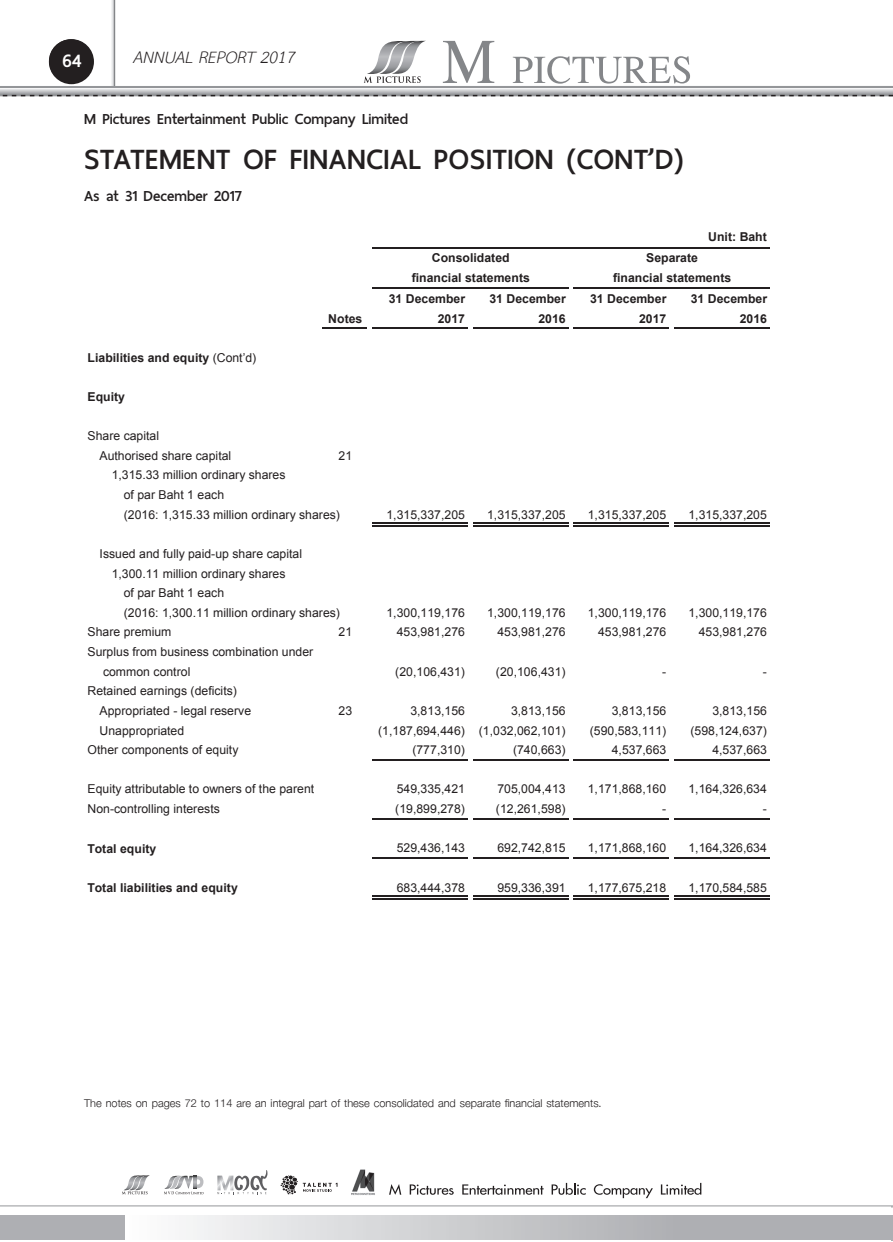
<style>
.page{position:relative;width:893px;height:1242px;background:#fff}
.page>*{position:absolute;margin:0;border:0;box-sizing:border-box;transform-origin:0 0}
.t1{font:700 37.5px "Thai Sans Neue";letter-spacing:.015em;color:#231f20}
.t2{font:italic 24px "TH Sarabun New";color:#231f20}
.t3{font:700 24px "Thai Sans Neue";color:#fff}
.t4{font:700 19.5px "Thai Sans Neue";color:#231f20}
.t5{font:16.5px "TF Srivichai";color:#231f20}
.t6{font:12.3px/19.6px "Arial";color:#231f20}
.t7{font:700 12.3px "Arial";letter-spacing:.005em;color:#231f20}
.s1{font-family:"PS Lx Kittithada";font-size:28.5px}
.s2{font-weight:400}
</style>
<div class="page">
<div style="left:49px;top:39px;width:44px;height:44px;background:#999797;border-radius:50%"></div>
<svg style="left:111px;top:0;width:3px;height:86px"></svg>
<hr style="left:114px;top:0;width:1px;height:86px;background:#848689">
<svg style="left:0;top:86px;width:893px;height:9px;background:#b7b8ba"></svg>
<svg style="left:443px;top:41px;width:51px;height:42px"></svg>
<svg style="left:513px;top:56px;width:177px;height:28px"></svg>
<svg style="left:364px;top:41px;width:61px;height:42px"></svg>
<svg style="left:0;top:95px;width:893px;height:1px"></svg>
<div style="left:49px;top:39px;width:45px;height:45px;background:#231f20;border-radius:50%"></div>
<svg style="left:389px;top:1184px;width:12px;height:10px"></svg>
<svg style="left:410px;top:1184px;width:44px;height:10px"></svg>
<svg style="left:462px;top:1184px;width:82px;height:10px"></svg>
<svg style="left:552px;top:1183px;width:34px;height:11px"></svg>
<svg style="left:594px;top:1184px;width:59px;height:14px"></svg>
<svg style="left:661px;top:1183px;width:40px;height:11px"></svg>
<img style="left:351px;top:1169px;width:24px;height:26px">
<svg style="left:217px;top:1170px;width:51px;height:24px"></svg>
<svg style="left:164px;top:1175px;width:40px;height:19px"></svg>
<svg style="left:122px;top:1175px;width:28px;height:19px"></svg>
<svg style="left:280px;top:1175px;width:57px;height:19px"></svg>
<hr style="left:0;top:1205px;width:893px;height:1px;background:#949699">
<svg style="left:0;top:1215px;width:893px;height:24px;background:#c6c6c9"></svg>
<hr style="left:372px;top:288px;width:196px;height:1px;background:#231f20">
<hr style="left:322px;top:327px;width:45px;height:2px;background:#231f20">
<hr style="left:372px;top:327px;width:96px;height:2px;background:#231f20">
<hr style="left:473px;top:327px;width:95px;height:2px;background:#231f20">
<hr style="left:573px;top:327px;width:96px;height:2px;background:#231f20">
<hr style="left:372px;top:522px;width:96px;height:1px;background:#231f20">
<hr style="left:372px;top:525px;width:96px;height:1px;background:#231f20">
<hr style="left:473px;top:522px;width:95px;height:1px;background:#231f20">
<hr style="left:473px;top:525px;width:95px;height:1px;background:#231f20">
<hr style="left:573px;top:522px;width:96px;height:1px;background:#231f20">
<hr style="left:573px;top:525px;width:96px;height:1px;background:#231f20">
<hr style="left:372px;top:759px;width:96px;height:1px;background:#231f20">
<hr style="left:473px;top:759px;width:95px;height:1px;background:#231f20">
<hr style="left:573px;top:759px;width:96px;height:1px;background:#231f20">
<hr style="left:372px;top:818px;width:96px;height:1px;background:#231f20">
<hr style="left:473px;top:818px;width:95px;height:1px;background:#231f20">
<hr style="left:573px;top:818px;width:96px;height:1px;background:#231f20">
<hr style="left:372px;top:857px;width:96px;height:1px;background:#231f20">
<hr style="left:473px;top:857px;width:95px;height:1px;background:#231f20">
<hr style="left:573px;top:857px;width:96px;height:1px;background:#231f20">
<hr style="left:372px;top:895px;width:96px;height:1px;background:#231f20">
<hr style="left:372px;top:898px;width:96px;height:1px;background:#231f20">
<hr style="left:473px;top:895px;width:95px;height:1px;background:#231f20">
<hr style="left:473px;top:898px;width:95px;height:1px;background:#231f20">
<hr style="left:573px;top:895px;width:96px;height:1px;background:#231f20">
<hr style="left:573px;top:898px;width:96px;height:1px;background:#231f20">
<hr style="left:372px;top:247px;width:398px;height:1px;background:#231f20">
<hr style="left:573px;top:288px;width:197px;height:1px;background:#231f20">
<hr style="left:674px;top:327px;width:96px;height:2px;background:#231f20">
<hr style="left:674px;top:522px;width:96px;height:1px;background:#231f20">
<hr style="left:674px;top:525px;width:96px;height:1px;background:#231f20">
<hr style="left:674px;top:759px;width:96px;height:1px;background:#231f20">
<hr style="left:674px;top:818px;width:96px;height:1px;background:#231f20">
<hr style="left:674px;top:857px;width:96px;height:1px;background:#231f20">
<hr style="left:674px;top:895px;width:96px;height:1px;background:#231f20">
<hr style="left:674px;top:898px;width:96px;height:1px;background:#231f20">
<h2 class="t3" style="left:62px;top:42px;width:21px">6 4<span class="s1">9</span></h2>
<h2 class="t2" style="left:134px;top:43px;width:163px">ANNUAL REPORT 2017</h2>
<h3 class="t4" style="left:84px;top:104px;width:325px">M Pictures Entertainment Public Company Limited</h3>
<h1 class="t1" style="left:84px;top:131px;width:601px">Statement of Financial Position (Cont’d)</h1>
<p class="t7" style="left:88px;top:148px;width:232px">Statement of Financial Position <span class="s2">(Cont’d)</span></p>
<h3 class="t4" style="left:84px;top:181px;width:159px">As at 31 December 2017</h3>
<p class="t7" style="left:708px;top:229px;width:60px">Unit: Baht</p>
<p class="t7" style="left:432px;top:249px;width:79px">Consolidated</p>
<p class="t7" style="left:646px;top:249px;width:53px">Separate</p>
<p class="t7" style="left:412px;top:269px;width:120px">financial statements</p>
<p class="t7" style="left:613px;top:269px;width:120px">financial statements</p>
<p class="t7" style="left:389px;top:290px;width:78px">31 December</p>
<p class="t7" style="left:489px;top:290px;width:78px">31 December</p>
<p class="t7" style="left:590px;top:290px;width:78px">31 December</p>
<p class="t7" style="left:691px;top:290px;width:78px">31 December</p>
<p class="t7" style="left:328px;top:310px;width:36px">Notes</p>
<p class="t7" style="left:438px;top:310px;width:29px">2017</p>
<p class="t7" style="left:538px;top:310px;width:29px">2016</p>
<p class="t7" style="left:639px;top:310px;width:29px">2017</p>
<p class="t7" style="left:740px;top:310px;width:29px">2016</p>
<p class="t7" style="left:88px;top:349px;width:170px">Liabilities and equity <span class="s2">(Cont’d)</span></p>
<p class="t7" style="left:88px;top:389px;width:39px">Equity</p>
<p class="t6" style="left:100px;top:426px;width:133px;text-indent:-12px">Share capital<br>Authorised share capital</p>
<p class="t6" style="left:339px;top:446px;width:15px">21</p>
<p class="t6" style="left:124px;top:465px;width:218px;text-indent:-12px">1,315.33 million ordinary shares<br>of par Baht 1 each<br>(2016: 1,315.33 million ordinary shares)</p>
<p class="t6" style="left:386px;top:505px;width:80px">1,315,337,205</p>
<p class="t6" style="left:487px;top:505px;width:80px">1,315,337,205</p>
<p class="t6" style="left:588px;top:505px;width:80px">1,315,337,205</p>
<p class="t6" style="left:688px;top:505px;width:80px">1,315,337,205</p>
<p class="t6" style="left:100px;top:544px;width:204px">Issued and fully paid-up share capital</p>
<p class="t6" style="left:112px;top:563px;width:175px">1,300.11 million ordinary shares</p>
<p class="t6" style="left:124px;top:583px;width:102px">of par Baht 1 each</p>
<p class="t6" style="left:124px;top:603px;width:218px">(2016: 1,300.11 million ordinary shares)</p>
<p class="t6" style="left:386px;top:603px;width:80px">1,300,119,176</p>
<p class="t6" style="left:487px;top:603px;width:80px">1,300,119,176</p>
<p class="t6" style="left:588px;top:603px;width:80px">1,300,119,176</p>
<p class="t6" style="left:688px;top:603px;width:80px">1,300,119,176</p>
<p class="t6" style="left:88px;top:622px;width:85px">Share premium</p>
<p class="t6" style="left:339px;top:622px;width:15px">21</p>
<p class="t6" style="left:397px;top:622px;width:70px">453,981,276</p>
<p class="t6" style="left:497px;top:622px;width:70px">453,981,276</p>
<p class="t6" style="left:598px;top:622px;width:70px">453,981,276</p>
<p class="t6" style="left:699px;top:622px;width:70px">453,981,276</p>
<p class="t6" style="left:103px;top:642px;width:212px;text-indent:-15px">Surplus from business combination under common control</p>
<p class="t6" style="left:395px;top:661px;width:71px">(20,106,431)</p>
<p class="t6" style="left:496px;top:661px;width:71px">(20,106,431)</p>
<p class="t6" style="left:662px;top:661px;width:6px">-</p>
<p class="t6" style="left:763px;top:661px;width:6px">-</p>
<p class="t6" style="left:100px;top:681px;width:153px;text-indent:-12px">Retained earnings (deficits)<br>Appropriated - legal reserve</p>
<p class="t6" style="left:339px;top:701px;width:15px">23</p>
<p class="t6" style="left:410px;top:701px;width:56px">3,813,156</p>
<p class="t6" style="left:511px;top:701px;width:56px">3,813,156</p>
<p class="t6" style="left:612px;top:701px;width:56px">3,813,156</p>
<p class="t6" style="left:712px;top:701px;width:56px">3,813,156</p>
<p class="t6" style="left:100px;top:720px;width:86px">Unappropriated</p>
<p class="t6" style="left:378px;top:720px;width:189px">(1,187,694,446) (1,032,062,101)</p>
<p class="t6" style="left:590px;top:720px;width:78px">(590,583,111)</p>
<p class="t6" style="left:690px;top:720px;width:78px">(598,124,637)</p>
<p class="t6" style="left:88px;top:740px;width:152px">Other components of equity</p>
<p class="t6" style="left:412px;top:740px;width:54px">(777,310)</p>
<p class="t6" style="left:513px;top:740px;width:54px">(740,663)</p>
<p class="t6" style="left:612px;top:740px;width:56px">4,537,663</p>
<p class="t6" style="left:712px;top:740px;width:56px">4,537,663</p>
<p class="t6" style="left:88px;top:779px;width:228px">Equity attributable to owners of the parent</p>
<p class="t6" style="left:397px;top:779px;width:70px">549,335,421</p>
<p class="t6" style="left:497px;top:779px;width:70px">705,004,413</p>
<p class="t6" style="left:588px;top:779px;width:80px">1,171,868,160</p>
<p class="t6" style="left:688px;top:779px;width:80px">1,164,326,634</p>
<p class="t6" style="left:88px;top:799px;width:134px">Non-controlling interests</p>
<p class="t6" style="left:395px;top:799px;width:71px">(19,899,278)</p>
<p class="t6" style="left:496px;top:799px;width:71px">(12,261,598)</p>
<p class="t6" style="left:662px;top:799px;width:6px">-</p>
<p class="t6" style="left:763px;top:799px;width:6px">-</p>
<p class="t7" style="left:88px;top:840px;width:70px">Total equity</p>
<p class="t6" style="left:397px;top:838px;width:70px">529,436,143</p>
<p class="t6" style="left:497px;top:838px;width:70px">692,742,815</p>
<p class="t6" style="left:588px;top:838px;width:80px">1,171,868,160</p>
<p class="t6" style="left:688px;top:838px;width:80px">1,164,326,634</p>
<p class="t7" style="left:88px;top:879px;width:152px">Total liabilities and equity</p>
<p class="t6" style="left:397px;top:877px;width:70px">683,444,378</p>
<p class="t6" style="left:497px;top:877px;width:70px">959,336,391</p>
<p class="t6" style="left:588px;top:877px;width:80px">1,177,675,218</p>
<p class="t6" style="left:688px;top:877px;width:80px">1,170,584,585</p>
<h3 class="t5" style="left:84px;top:1093px;width:519px">The notes on pages 72 to 114 are an integral part of these consolidated and separate financial statements.</h3>
</div>
